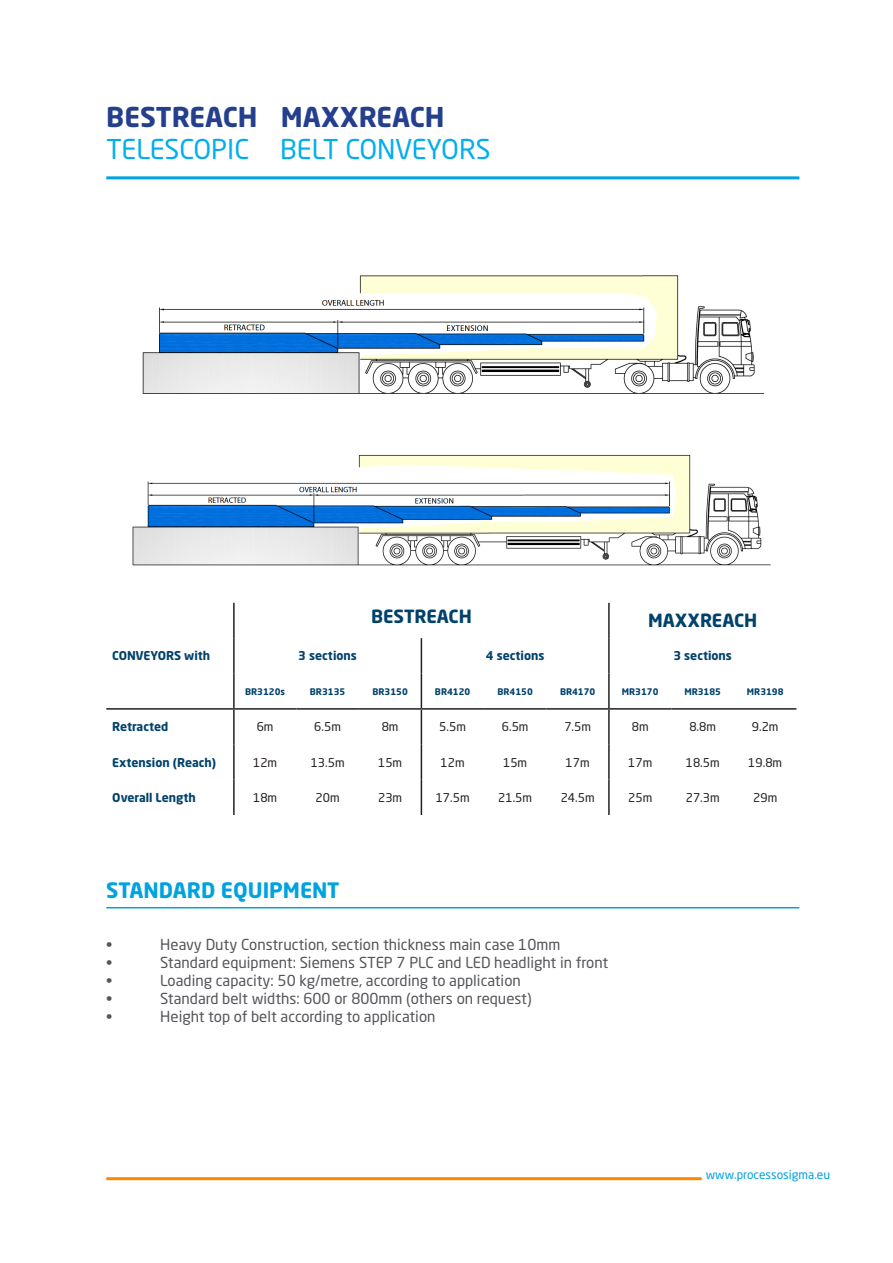
<style>
.page{position:relative;width:893px;height:1263px;background:#fff}
.page>*{position:absolute;margin:0;border:0;box-sizing:border-box;transform-origin:0 0}
.t1{font:27px "Neo Sans Pro";color:#00aeef}
.t2{font:700 27px "Neo Sans Pro";color:#253f8e}
.t3{font:700 21px "Neo Sans Pro";color:#00a2df}
.CoverPageText{font:700 18px "Neo Sans Pro";color:#00426b}
.t4{font:15px "Neo Sans Pro";color:#54555a}
.t5{font:12px "Neo Sans Pro";color:#231f20}
.CoverPageText-2{font:700 12px "Neo Sans Pro";color:#00426b}
.t6{font:12px "Neo Sans Pro";color:#00a2df}
.t7{font:700 9px "Neo Sans Pro";color:#00426b}
</style>
<div class="page">
<hr style="left:106px;top:1177px;width:596px;height:3px;background:#fa8900">
<hr style="left:106px;top:176px;width:693px;height:3px;background:#00a2df">
<img style="left:142px;top:275px;width:623px;height:119px">
<img style="left:132px;top:455px;width:639px;height:111px">
<hr style="left:106px;top:708px;width:128px;height:2px;background:#231f20">
<hr style="left:233px;top:710px;width:2px;height:34px;background:#231f20">
<hr style="left:233px;top:744px;width:2px;height:36px;background:#231f20">
<hr style="left:233px;top:780px;width:2px;height:35px;background:#231f20">
<hr style="left:233px;top:603px;width:2px;height:35px;background:#231f20">
<hr style="left:233px;top:638px;width:2px;height:35px;background:#231f20">
<hr style="left:233px;top:673px;width:2px;height:35px;background:#231f20">
<hr style="left:234px;top:708px;width:62px;height:2px;background:#231f20">
<hr style="left:296px;top:708px;width:63px;height:2px;background:#231f20">
<hr style="left:359px;top:708px;width:62px;height:2px;background:#231f20">
<hr style="left:421px;top:710px;width:1px;height:34px;background:#231f20">
<hr style="left:421px;top:744px;width:1px;height:36px;background:#231f20">
<hr style="left:421px;top:780px;width:1px;height:35px;background:#231f20">
<hr style="left:421px;top:638px;width:1px;height:35px;background:#231f20">
<hr style="left:421px;top:673px;width:1px;height:35px;background:#231f20">
<hr style="left:421px;top:708px;width:63px;height:2px;background:#231f20">
<hr style="left:484px;top:708px;width:62px;height:2px;background:#231f20">
<hr style="left:546px;top:708px;width:63px;height:2px;background:#231f20">
<hr style="left:608px;top:710px;width:2px;height:34px;background:#231f20">
<hr style="left:608px;top:744px;width:2px;height:36px;background:#231f20">
<hr style="left:608px;top:780px;width:2px;height:35px;background:#231f20">
<hr style="left:608px;top:603px;width:2px;height:35px;background:#231f20">
<hr style="left:608px;top:638px;width:2px;height:35px;background:#231f20">
<hr style="left:608px;top:673px;width:2px;height:35px;background:#231f20">
<hr style="left:609px;top:708px;width:62px;height:2px;background:#231f20">
<hr style="left:671px;top:708px;width:63px;height:2px;background:#231f20">
<hr style="left:734px;top:708px;width:62px;height:2px;background:#231f20">
<hr style="left:106px;top:907px;width:693px;height:1px;background:#00a2df">
<p class="t2" style="left:106px;top:100px;width:340px">BESTREACH MAXXREACH</p>
<p class="t1" style="left:106px;top:133px;width:386px">TELESCOPIC BELT CONVEYORS</p>
<p class="CoverPageText" style="left:371px;top:604px;width:102px">BESTREACH</p>
<p class="CoverPageText" style="left:648px;top:609px;width:111px">MAXXREACH</p>
<p class="CoverPageText-2" style="left:112px;top:648px;width:100px">CONVEYORS with</p>
<p class="CoverPageText-2" style="left:298px;top:648px;width:60px">3 sections</p>
<p class="CoverPageText-2" style="left:486px;top:648px;width:60px">4 sections</p>
<p class="CoverPageText-2" style="left:673px;top:648px;width:60px">3 sections</p>
<p class="t7" style="left:245px;top:685px;width:41px">BR3120s</p>
<p class="t7" style="left:310px;top:685px;width:37px">BR3135</p>
<p class="t7" style="left:372px;top:685px;width:37px">BR3150</p>
<p class="t7" style="left:435px;top:685px;width:37px">BR4120</p>
<p class="t7" style="left:497px;top:685px;width:37px">BR4150</p>
<p class="t7" style="left:560px;top:685px;width:37px">BR4170</p>
<p class="t7" style="left:622px;top:685px;width:38px">MR3170</p>
<p class="t7" style="left:684px;top:685px;width:38px">MR3185</p>
<p class="t7" style="left:747px;top:685px;width:38px">MR3198</p>
<p class="CoverPageText-2" style="left:112px;top:719px;width:58px">Retracted</p>
<p class="t5" style="left:257px;top:719px;width:18px">6m</p>
<p class="t5" style="left:314px;top:719px;width:28px">6.5m</p>
<p class="t5" style="left:382px;top:719px;width:18px">8m</p>
<p class="t5" style="left:439px;top:719px;width:28px">5.5m</p>
<p class="t5" style="left:502px;top:719px;width:28px">6.5m</p>
<p class="t5" style="left:564px;top:719px;width:28px">7.5m</p>
<p class="t5" style="left:632px;top:719px;width:18px">8m</p>
<p class="t5" style="left:689px;top:719px;width:28px">8.8m</p>
<p class="t5" style="left:752px;top:719px;width:28px">9.2m</p>
<p class="CoverPageText-2" style="left:112px;top:754px;width:105px">Extension (Reach)</p>
<p class="t5" style="left:253px;top:755px;width:26px">12m</p>
<p class="t5" style="left:311px;top:755px;width:35px">13.5m</p>
<p class="t5" style="left:378px;top:755px;width:26px">15m</p>
<p class="t5" style="left:441px;top:755px;width:26px">12m</p>
<p class="t5" style="left:503px;top:755px;width:26px">15m</p>
<p class="t5" style="left:566px;top:755px;width:26px">17m</p>
<p class="t5" style="left:628px;top:755px;width:26px">17m</p>
<p class="t5" style="left:686px;top:755px;width:35px">18.5m</p>
<p class="t5" style="left:748px;top:755px;width:35px">19.8m</p>
<p class="CoverPageText-2" style="left:112px;top:790px;width:85px">Overall Length</p>
<p class="t5" style="left:253px;top:790px;width:26px">18m</p>
<p class="t5" style="left:316px;top:790px;width:26px">20m</p>
<p class="t5" style="left:378px;top:790px;width:26px">23m</p>
<p class="t5" style="left:436px;top:790px;width:35px">17.5m</p>
<p class="t5" style="left:498px;top:790px;width:35px">21.5m</p>
<p class="t5" style="left:561px;top:790px;width:35px">24.5m</p>
<p class="t5" style="left:628px;top:790px;width:26px">25m</p>
<p class="t5" style="left:686px;top:790px;width:35px">27.3m</p>
<p class="t5" style="left:753px;top:790px;width:26px">29m</p>
<h2 class="t3" style="left:106px;top:877px;width:235px">STANDARD EQUIPMENT</h2>
<p class="t4" style="left:106px;top:935px;width:8px">•</p>
<p class="t4" style="left:160px;top:935px;width:402px">Heavy Duty Construction, section thickness main case 10mm</p>
<p class="t4" style="left:106px;top:953px;width:8px">•</p>
<p class="t4" style="left:160px;top:953px;width:449px">Standard equipment: Siemens STEP 7 PLC and LED headlight in front</p>
<p class="t4" style="left:106px;top:971px;width:8px">•</p>
<p class="t4" style="left:160px;top:971px;width:362px">Loading capacity: 50 kg/metre, according to application</p>
<p class="t4" style="left:106px;top:989px;width:8px">•</p>
<p class="t4" style="left:160px;top:989px;width:373px">Standard belt widths: 600 or 800mm (others on request)</p>
<p class="t4" style="left:106px;top:1007px;width:8px">•</p>
<p class="t4" style="left:160px;top:1007px;width:277px">Height top of belt according to application</p>
<p class="t6" style="left:706px;top:1167px;width:126px">www.processosigma.eu</p>
</div>
